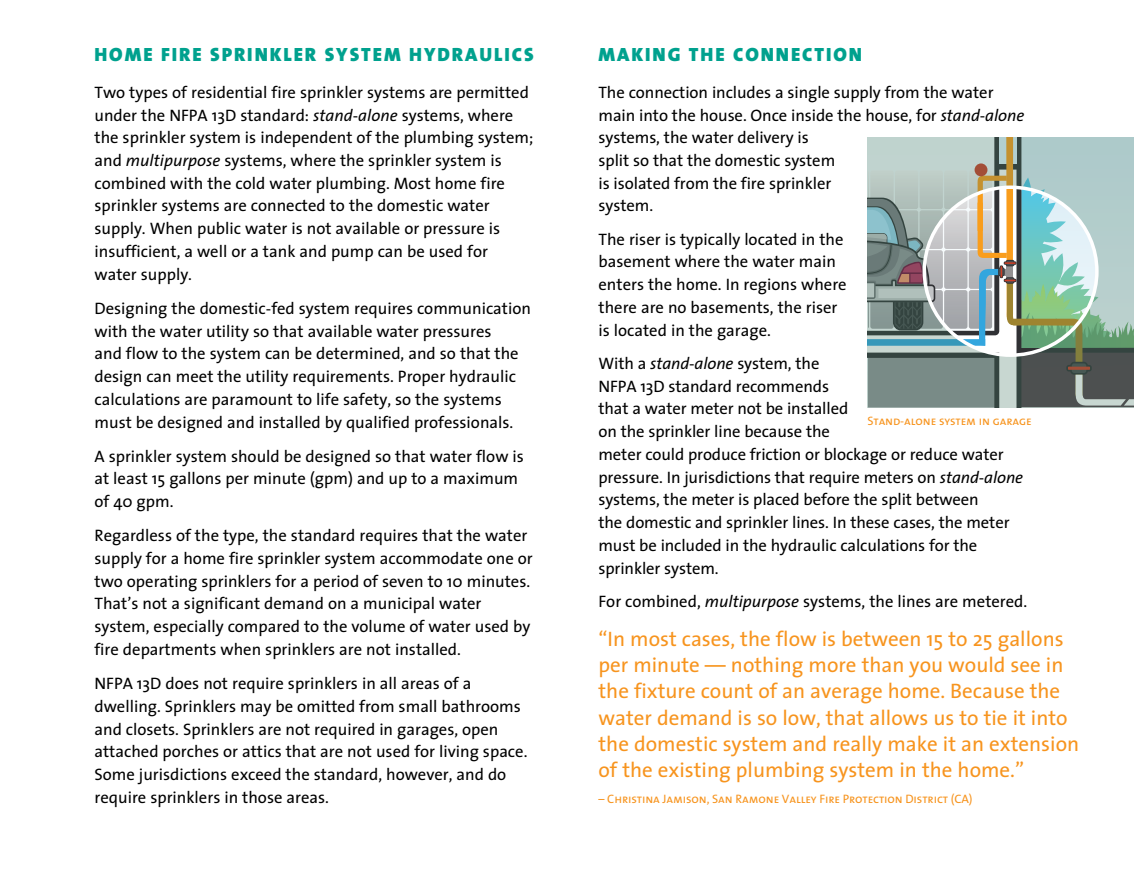
<style>
.page{position:relative;width:1134px;height:882px;background:#fff}
.page>*{position:absolute;margin:0;border:0;box-sizing:border-box;transform-origin:0 0}
.t1{font:21px/26.2px "The Sans";color:#f7941e}
.t2{font:900 19.25px "The Sans";letter-spacing:.1em;color:#00a18e}
.t3{font:16.62px/22.8px "The Sans";color:#000}
.t4{font:12.25px "The Sans Caps";letter-spacing:-.01em;color:#f7941e}
.s1{font-style:italic}
</style>
<div class="page">
<svg style="left:868px;top:137px;width:266px;height:270px;background:#98aca5"></svg>
<p class="t2" style="left:94px;top:38px;width:30px">HOME</p>
<p class="t2" style="left:161px;top:38px;width:22px">FIRE</p>
<p class="t2" style="left:210px;top:38px;width:25px">SPRINKLER</p>
<p class="t2" style="left:325px;top:38px;width:26px">SYSTEM</p>
<p class="t2" style="left:409px;top:38px;width:28px">HYDRAULICS</p>
<p class="t3" style="left:94px;top:80px;width:440px">Two types of residential fire sprinkler systems are permitted under the NFPA 13D standard: <span class="s1">stand-alone</span> systems, where the sprinkler system is independent of the plumbing system; and <span class="s1">multipurpose</span> systems, where the sprinkler system is combined with the cold water plumbing. Most home fire sprinkler systems are connected to the domestic water supply. When public water is not available or pressure is insufficient, a well or a tank and pump can be used for water supply.</p>
<p class="t3" style="left:94px;top:296px;width:438px">Designing the domestic-fed system requires communication with the water utility so that available water pressures<br>and flow to the system can be determined, and so that the design can meet the utility requirements. Proper hydraulic calculations are paramount to life safety, so the systems must be designed and installed by qualified professionals.</p>
<p class="t3" style="left:94px;top:444px;width:431px">A sprinkler system should be designed so that water flow is at least 15 gallons per minute (gpm) and up to a maximum of 40 gpm.</p>
<p class="t3" style="left:94px;top:524px;width:440px">Regardless of the type, the standard requires that the water supply for a home fire sprinkler system accommodate one or two operating sprinklers for a period of seven to 10 minutes.<br>That’s not a significant demand on a municipal water system, especially compared to the volume of water used by fire departments when sprinklers are not installed.</p>
<p class="t3" style="left:94px;top:672px;width:434px">NFPA 13D does not require sprinklers in all areas of a dwelling. Sprinklers may be omitted from small bathrooms and closets. Sprinklers are not required in garages, open attached porches or attics that are not used for living space.<br>Some jurisdictions exceed the standard, however, and do require sprinklers in those areas.</p>
<p class="t2" style="left:598px;top:38px;width:33px">MAKING</p>
<p class="t2" style="left:689px;top:38px;width:13px">THE</p>
<p class="t2" style="left:733px;top:38px;width:27px">CONNECTION</p>
<p class="t3" style="left:598px;top:80px;width:427px">The connection includes a single supply from the water main into the house. Once inside the house, for <span class="s1">stand-alone </span>systems, the water delivery is<br>split so that the domestic system<br>is isolated from the fire sprinkler<br>system.</p>
<p class="t3" style="left:598px;top:227px;width:250px">The riser is typically located in the basement where the water main enters the home. In regions where there are no basements, the riser is located in the garage.</p>
<p class="t3" style="left:598px;top:351px;width:426px">With a <span class="s1">stand-alone</span> system, the<br>NFPA 13D standard recommends<br>that a water meter not be installed<br>on the sprinkler line because the<br>meter could produce friction or blockage or reduce water pressure. In jurisdictions that require meters on <span class="s1">stand-alone </span>systems, the meter is placed before the split between<br>the domestic and sprinkler lines. In these cases, the meter must be included in the hydraulic calculations for the sprinkler system.</p>
<p class="t3" style="left:598px;top:589px;width:430px">For combined, <span class="s1">multipurpose</span> systems, the lines are metered.</p>
<p class="t1" style="left:598px;top:625px;width:482px">“In most cases, the flow is between 15 to 25 gallons per minute — nothing more than you would see in the fixture count of an average home. Because the water demand is so low, that allows us to tie it into the domestic system and really make it an extension of the existing plumbing system in the home.”</p>
<p class="t4" style="left:598px;top:789px;width:376px">– Christina Jamison, San Ramone Valley Fire Protection District (CA)</p>
<p class="t4" style="left:868px;top:410px;width:166px">Stand-alone system in garage</p>
</div>
